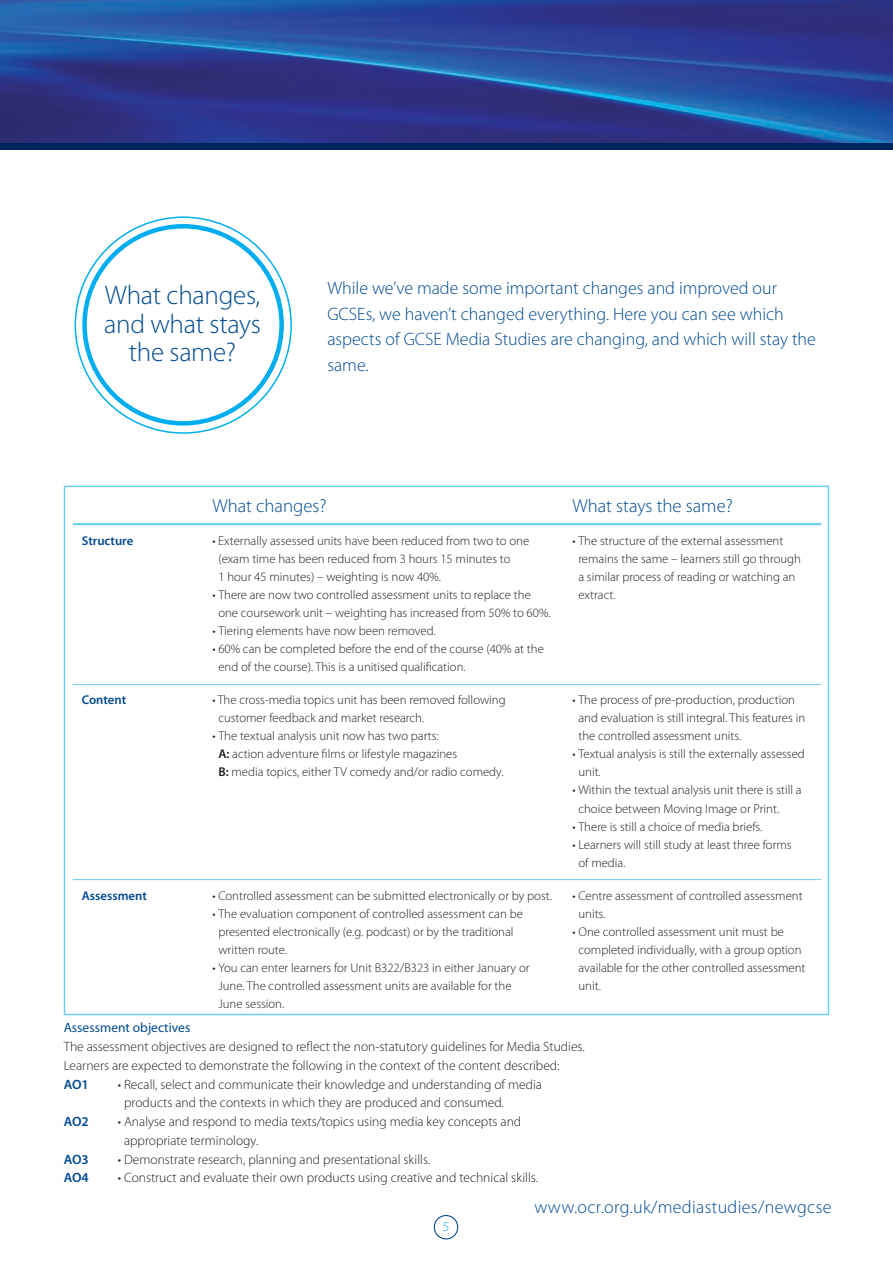
<style>
.page{position:relative;width:893px;height:1263px;background:#fff}
.page>*{position:absolute;margin:0;border:0;box-sizing:border-box;transform-origin:0 0}
.t1{font:300 27px/28.5px "Myriad Pro";letter-spacing:-.01em;color:#004a91;text-align:center}
.t2{font:300 18.75px "Myriad Pro";color:#004a91}
.t3{font:300 18px/25.5px "Myriad Pro";color:#004a91}
.t4{font:300 18px "Myriad Pro";letter-spacing:.02em;color:#004a91}
.t5{font:300 13.5px/18.8px "Myriad Pro";color:#231f20}
.t6{font:13.5px "Myriad Pro";color:#004a91}
.t7{font:600 13.5px "Myriad Pro";letter-spacing:-.01em;color:#004a91}
.t8{font:300 13.5px "Myriad Pro";color:#00aeef}
.t9{font:300 12.75px/18px "Myriad Pro";color:#231f20}
.t10{font:600 12.75px "Myriad Pro";color:#004a91}
.s1{font-weight:600}
</style>
<div class="page">
<img style="left:0;top:0;width:893px;height:143px">
<div style="left:0;top:143px;width:893px;height:6px;background:#00245e"></div>
<div style="left:82px;top:224px;width:202px;height:202px;border:4px solid #00aeef;border-radius:50%"></div>
<div style="left:434px;top:1215px;width:24px;height:24px;border:1px solid #004a91;border-radius:50%"></div>
<hr style="left:73px;top:523px;width:748px;height:2px;background:#6ecff6">
<hr style="left:73px;top:684px;width:748px;height:1px;background:#6ecff6">
<hr style="left:73px;top:879px;width:748px;height:1px;background:#6ecff6">
<h1 class="t1" style="left:104px;top:281px;width:158px">What changes, and what stays the same?</h1>
<h3 class="t3" style="left:327px;top:276px;width:490px">While we’ve made some important changes and improved our GCSEs, we haven’t changed everything. Here you can see which aspects of GCSE Media Studies are changing, and which will stay the same.</h3>
<h2 class="t2" style="left:212px;top:496px;width:116px">What changes?</h2>
<h2 class="t2" style="left:572px;top:496px;width:162px">What stays the same?</h2>
<p class="t10" style="left:82px;top:533px;width:53px">Structure</p>
<p class="t9" style="left:212px;top:532px;width:318px">• Externally assessed units have been reduced from two to one</p>
<p class="t9" style="left:572px;top:532px;width:212px">• The structure of the external assessment</p>
<p class="t9" style="left:218px;top:550px;width:294px">(exam time has been reduced from 3 hours 15 minutes to</p>
<p class="t9" style="left:578px;top:550px;width:224px">remains the same – learners still go through</p>
<p class="t9" style="left:218px;top:568px;width:224px">1 hour 45 minutes) – weighting is now 40%.</p>
<p class="t9" style="left:578px;top:568px;width:219px">a similar process of reading or watching an</p>
<p class="t9" style="left:212px;top:586px;width:320px">• There are now two controlled assessment units to replace the</p>
<p class="t9" style="left:578px;top:586px;width:39px">extract.</p>
<p class="t9" style="left:218px;top:604px;width:334px">one coursework unit – weighting has increased from 50% to 60%.</p>
<p class="t9" style="left:212px;top:622px;width:225px">• Tiering elements have now been removed.</p>
<p class="t9" style="left:218px;top:640px;width:327px;text-indent:-6px">• 60% can be completed before the end of the course (40% at the end of the course). This is a unitised qualification.</p>
<p class="t10" style="left:82px;top:692px;width:46px">Content</p>
<p class="t9" style="left:212px;top:691px;width:295px">• The cross-media topics unit has been removed following</p>
<p class="t9" style="left:572px;top:691px;width:224px">• The process of pre-production, production</p>
<p class="t9" style="left:218px;top:709px;width:207px">customer feedback and market research.</p>
<p class="t9" style="left:578px;top:709px;width:228px">and evaluation is still integral. This features in</p>
<p class="t9" style="left:212px;top:727px;width:228px">• The textual analysis unit now has two parts:</p>
<p class="t9" style="left:578px;top:727px;width:164px">the controlled assessment units.</p>
<p class="t9" style="left:218px;top:745px;width:240px"><span class="s1">A:</span> action adventure films or lifestyle magazines</p>
<p class="t9" style="left:572px;top:745px;width:234px">• Textual analysis is still the externally assessed</p>
<p class="t9" style="left:218px;top:763px;width:287px"><span class="s1">B:</span> media topics, either TV comedy and/or radio comedy.</p>
<p class="t9" style="left:578px;top:763px;width:24px">unit.</p>
<p class="t9" style="left:578px;top:781px;width:225px;text-indent:-6px">• Within the textual analysis unit there is still a choice between Moving Image or Print.</p>
<p class="t9" style="left:572px;top:817px;width:191px">• There is still a choice of media briefs.</p>
<p class="t9" style="left:578px;top:835px;width:215px;text-indent:-6px">• Learners will still study at least three forms of media.</p>
<p class="t10" style="left:82px;top:887px;width:66px">Assessment</p>
<p class="t9" style="left:212px;top:886px;width:341px">• Controlled assessment can be submitted electronically or by post.</p>
<p class="t9" style="left:572px;top:886px;width:232px">• Centre assessment of controlled assessment</p>
<p class="t9" style="left:212px;top:904px;width:312px">• The evaluation component of controlled assessment can be</p>
<p class="t9" style="left:578px;top:904px;width:29px">units.</p>
<p class="t9" style="left:218px;top:922px;width:297px">presented electronically (e.g. podcast) or by the traditional</p>
<p class="t9" style="left:572px;top:922px;width:213px">• One controlled assessment unit must be</p>
<p class="t9" style="left:218px;top:940px;width:70px">written route.</p>
<p class="t9" style="left:578px;top:940px;width:225px">completed individually, with a group option</p>
<p class="t9" style="left:212px;top:958px;width:319px">• You can enter learners for Unit B322/B323 in either January or</p>
<p class="t9" style="left:578px;top:958px;width:229px">available for the other controlled assessment</p>
<p class="t9" style="left:218px;top:976px;width:295px">June. The controlled assessment units are available for the</p>
<p class="t9" style="left:578px;top:976px;width:24px">unit.</p>
<p class="t9" style="left:218px;top:994px;width:67px">June session.</p>
<p class="t6" style="left:64px;top:1019px;width:128px">Assessment objectives</p>
<p class="t5" style="left:64px;top:1037px;width:522px">The assessment objectives are designed to reflect the non-statutory guidelines for Media Studies.<br>Learners are expected to demonstrate the following in the context of the content described:</p>
<p class="t7" style="left:64px;top:1075px;width:27px">AO1</p>
<p class="t5" style="left:124px;top:1075px;width:419px;text-indent:-6px">• Recall, select and communicate their knowledge and understanding of media products and the contexts in which they are produced and consumed.</p>
<p class="t7" style="left:64px;top:1113px;width:27px">AO2</p>
<p class="t5" style="left:124px;top:1112px;width:399px;text-indent:-6px">• Analyse and respond to media texts/topics using media key concepts and appropriate terminology.</p>
<p class="t7" style="left:64px;top:1150px;width:27px">AO3</p>
<p class="t5" style="left:118px;top:1150px;width:314px">• Demonstrate research, planning and presentational skills.</p>
<p class="t7" style="left:64px;top:1169px;width:27px">AO4</p>
<p class="t5" style="left:118px;top:1169px;width:422px">• Construct and evaluate their own products using creative and technical skills.</p>
<p class="t8" style="left:443px;top:1219px;width:8px">5</p>
<h3 class="t4" style="left:534px;top:1197px;width:299px">www.ocr.org.uk/mediastudies/newgcse</h3>
</div>
